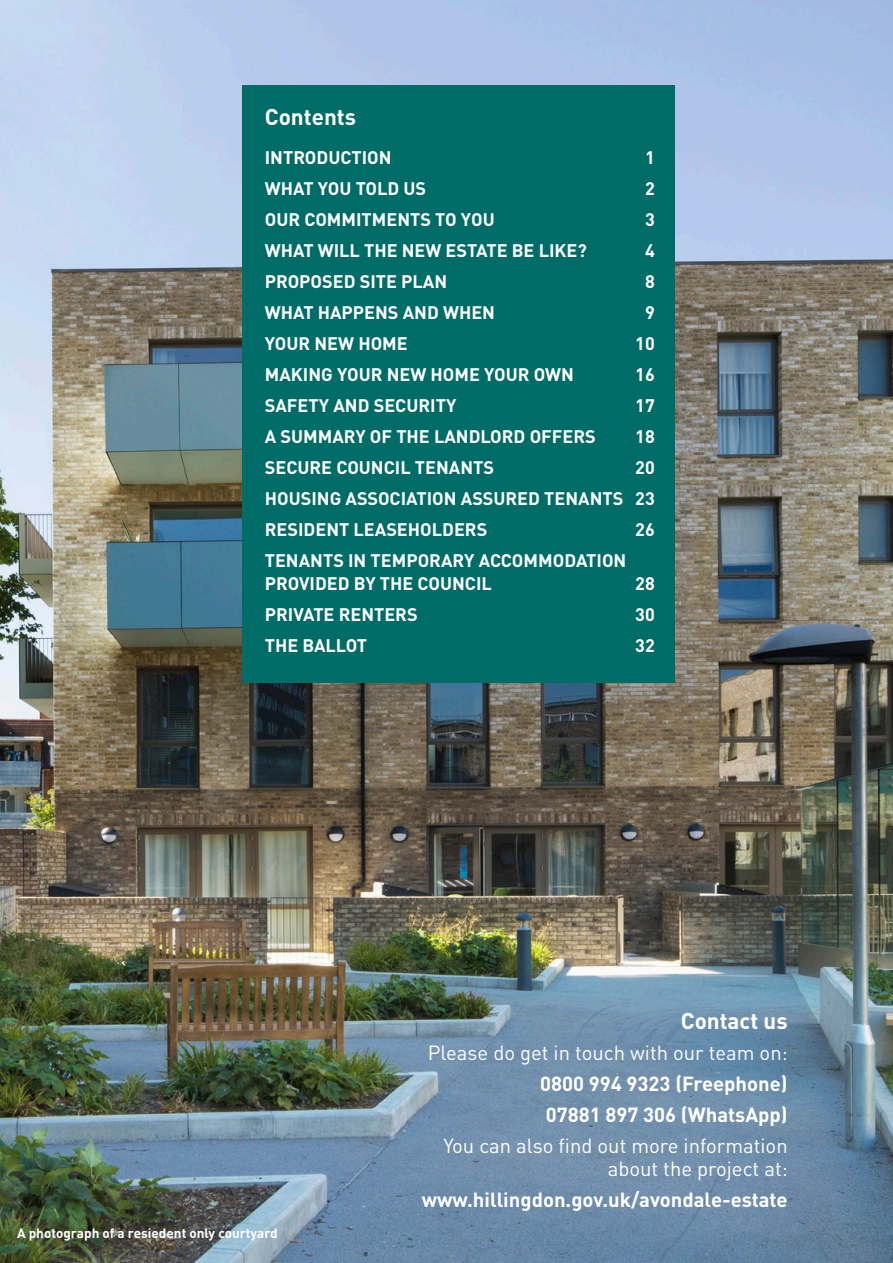
<style>
.page{position:relative;width:893px;height:1263px;background:#fff}
.page>*{position:absolute;margin:0;border:0;box-sizing:border-box;transform-origin:0 0}
.Heading{font:700 22.5px "DINOT";color:#fff}
.Body_text{font:20.25px/22.5px "DINOT";color:#fff;text-align:right}
.Bold{font:700 20.25px "DINOT";color:#fff}
.t1{font:700 18px/22.5px "DINOT";color:#fff}
.Captions__white{font:700 13.5px "DINOT";color:#fff}
</style>
<div class="page">
<img style="left:0;top:0;width:893px;height:1263px">
<div style="left:242px;top:85px;width:432px;height:597px;background:#006c67"></div>
<p class="Heading" style="left:265px;top:102px;width:93px">Contents</p>
<p class="t1" style="left:265px;top:146px;width:128px">INTRODUCTION</p>
<p class="t1" style="left:645px;top:146px;width:11px">1</p>
<p class="t1" style="left:265px;top:177px;width:163px">WHAT YOU TOLD US</p>
<p class="t1" style="left:645px;top:177px;width:11px">2</p>
<p class="t1" style="left:265px;top:208px;width:231px">OUR COMMITMENTS TO YOU</p>
<p class="t1" style="left:645px;top:208px;width:11px">3</p>
<p class="t1" style="left:265px;top:239px;width:323px">WHAT WILL THE NEW ESTATE BE LIKE?</p>
<p class="t1" style="left:645px;top:239px;width:11px">4</p>
<p class="t1" style="left:265px;top:270px;width:184px">PROPOSED SITE PLAN</p>
<p class="t1" style="left:645px;top:270px;width:11px">8</p>
<p class="t1" style="left:265px;top:301px;width:232px">WHAT HAPPENS AND WHEN</p>
<p class="t1" style="left:645px;top:301px;width:11px">9</p>
<p class="t1" style="left:265px;top:332px;width:144px">YOUR NEW HOME</p>
<p class="t1" style="left:635px;top:332px;width:21px">10</p>
<p class="t1" style="left:265px;top:363px;width:311px">MAKING YOUR NEW HOME YOUR OWN</p>
<p class="t1" style="left:635px;top:363px;width:21px">16</p>
<p class="t1" style="left:265px;top:394px;width:193px">SAFETY AND SECURITY</p>
<p class="t1" style="left:635px;top:394px;width:21px">17</p>
<p class="t1" style="left:265px;top:425px;width:332px">A SUMMARY OF THE LANDLORD OFFERS</p>
<p class="t1" style="left:635px;top:425px;width:21px">18</p>
<p class="t1" style="left:265px;top:456px;width:231px">SECURE COUNCIL TENANTS</p>
<p class="t1" style="left:635px;top:456px;width:21px">20</p>
<p class="t1" style="left:265px;top:487px;width:392px">HOUSING ASSOCIATION ASSURED TENANTS 23</p>
<p class="t1" style="left:265px;top:518px;width:224px">RESIDENT LEASEHOLDERS</p>
<p class="t1" style="left:635px;top:518px;width:21px">26</p>
<p class="t1" style="left:265px;top:549px;width:363px">TENANTS IN TEMPORARY ACCOMMODATION<br>PROVIDED BY THE COUNCIL</p>
<p class="t1" style="left:635px;top:571px;width:21px">28</p>
<p class="t1" style="left:265px;top:602px;width:154px">PRIVATE RENTERS</p>
<p class="t1" style="left:635px;top:602px;width:21px">30</p>
<p class="t1" style="left:265px;top:633px;width:104px">THE BALLOT</p>
<p class="t1" style="left:635px;top:633px;width:21px">32</p>
<p class="Captions__white" style="left:17px;top:1224px;width:262px">A photograph of a resiedent only courtyard</p>
<p class="Heading" style="left:681px;top:1006px;width:108px">Contact us</p>
<p class="Body_text" style="left:428px;top:1041px;width:361px">Please do get in touch with our team on:</p>
<p class="Bold" style="left:540px;top:1071px;width:249px">0800 994 9323 (Freephone)</p>
<p class="Bold" style="left:546px;top:1102px;width:243px">07881 897 306 (WhatsApp)</p>
<p class="Body_text" style="left:443px;top:1134px;width:346px">You can also find out more information about the project at:</p>
<p class="Bold" style="left:422px;top:1186px;width:367px">www.hillingdon.gov.uk/avondale-estate</p>
</div>
